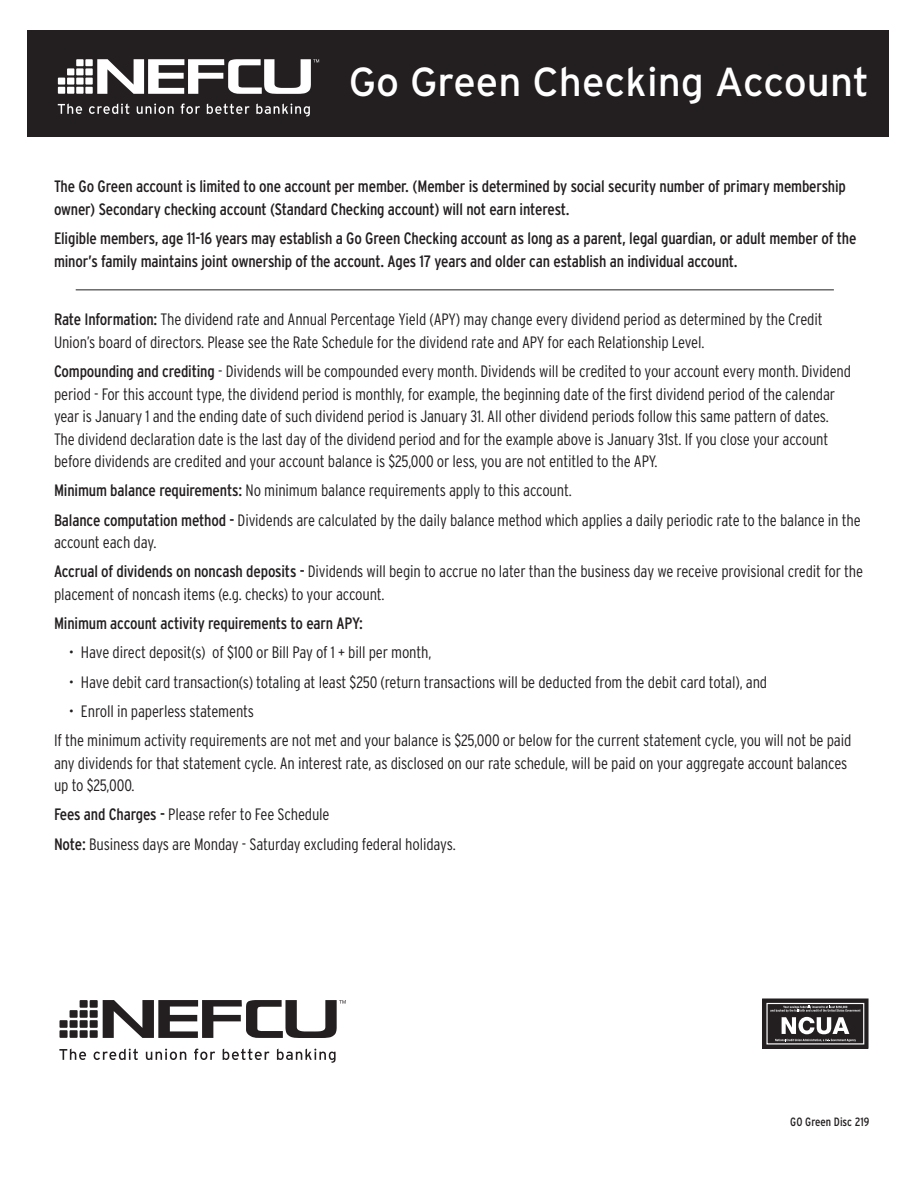
<style>
.page{position:relative;width:918px;height:1188px;background:#fff}
.page>*{position:absolute;margin:0;border:0;box-sizing:border-box;transform-origin:0 0}
.t1{font:40.5px "Interstate";color:#fff}
.t2{font:300 condensed 16.5px/22.5px "Interstate";letter-spacing:-.01em;color:#231f20}
.t3{font:condensed 16.5px/22.5px "Interstate";letter-spacing:-.01em;color:#231f20}
.t4{font:condensed 12px "Interstate";color:#231f20}
.s1{font-weight:400}
</style>
<div class="page">
<div style="left:27px;top:30px;width:862px;height:107px;background:#231f20"></div>
<svg style="left:103px;top:1000px;width:243px;height:38px"></svg>
<div style="left:70px;top:1010px;width:8px;height:8px;background:#231f20"></div>
<div style="left:80px;top:1010px;width:8px;height:8px;background:#231f20"></div>
<div style="left:90px;top:1010px;width:8px;height:8px;background:#231f20"></div>
<div style="left:70px;top:1020px;width:8px;height:8px;background:#231f20"></div>
<div style="left:80px;top:1020px;width:8px;height:8px;background:#231f20"></div>
<div style="left:90px;top:1020px;width:8px;height:8px;background:#231f20"></div>
<div style="left:70px;top:1030px;width:8px;height:8px;background:#231f20"></div>
<div style="left:80px;top:1030px;width:8px;height:8px;background:#231f20"></div>
<div style="left:90px;top:1030px;width:8px;height:8px;background:#231f20"></div>
<div style="left:60px;top:1020px;width:8px;height:8px;background:#231f20"></div>
<div style="left:60px;top:1030px;width:8px;height:8px;background:#231f20"></div>
<div style="left:80px;top:1000px;width:8px;height:8px;background:#231f20"></div>
<div style="left:90px;top:1000px;width:8px;height:8px;background:#231f20"></div>
<svg style="left:59px;top:1049px;width:27px;height:11px"></svg>
<svg style="left:94px;top:1049px;width:44px;height:11px"></svg>
<svg style="left:146px;top:1049px;width:40px;height:11px"></svg>
<svg style="left:194px;top:1049px;width:21px;height:11px"></svg>
<svg style="left:223px;top:1049px;width:46px;height:11px"></svg>
<svg style="left:277px;top:1049px;width:59px;height:14px"></svg>
<div style="left:763px;top:999px;width:105px;height:49px;background:linear-gradient(to right,#231f20,#231f20)"></div>
<div style="left:762px;top:999px;width:106px;height:49px;border:1px solid #231f20"></div>
<div style="left:766px;top:1003px;width:98px;height:42px;background:#231f20;border:1px solid #fff"></div>
<svg style="left:770px;top:1006px;width:91px;height:36px"></svg>
<svg style="left:97px;top:59px;width:222px;height:35px"></svg>
<div style="left:67px;top:68px;width:7px;height:7px;background:#fff"></div>
<div style="left:76px;top:68px;width:8px;height:7px;background:#fff"></div>
<div style="left:85px;top:68px;width:8px;height:7px;background:#fff"></div>
<div style="left:67px;top:78px;width:7px;height:7px;background:#fff"></div>
<div style="left:76px;top:78px;width:8px;height:7px;background:#fff"></div>
<div style="left:85px;top:78px;width:8px;height:7px;background:#fff"></div>
<div style="left:67px;top:87px;width:7px;height:7px;background:#fff"></div>
<div style="left:76px;top:87px;width:8px;height:7px;background:#fff"></div>
<div style="left:85px;top:87px;width:8px;height:7px;background:#fff"></div>
<div style="left:58px;top:78px;width:7px;height:7px;background:#fff"></div>
<div style="left:58px;top:87px;width:7px;height:7px;background:#fff"></div>
<div style="left:76px;top:59px;width:8px;height:7px;background:#fff"></div>
<div style="left:85px;top:59px;width:8px;height:7px;background:#fff"></div>
<svg style="left:58px;top:104px;width:24px;height:10px"></svg>
<svg style="left:89px;top:104px;width:40px;height:10px"></svg>
<svg style="left:137px;top:104px;width:37px;height:10px"></svg>
<svg style="left:181px;top:104px;width:19px;height:10px"></svg>
<svg style="left:207px;top:104px;width:42px;height:10px"></svg>
<svg style="left:256px;top:104px;width:54px;height:13px"></svg>
<hr style="left:76px;top:289px;width:758px;height:1px;background:#231f20">
<h1 class="t1" style="left:349px;top:57px;width:522px">Go Green Checking Account</h1>
<p class="t3" style="left:54px;top:175px;width:794px">The Go Green account is limited to one account per member. (Member is determined by social security number of primary membership owner) Secondary checking account (Standard Checking account) will not earn interest.</p>
<p class="t3" style="left:54px;top:227px;width:804px">Eligible members, age 11-16 years may establish a Go Green Checking account as long as a parent, legal guardian, or adult member of the minor’s family maintains joint ownership of the account. Ages 17 years and older can establish an individual account.</p>
<p class="t2" style="left:54px;top:308px;width:770px"><span class="s1">Rate Information:</span> The dividend rate and Annual Percentage Yield (APY) may change every dividend period as determined by the Credit<br>Union’s board of directors. Please see the Rate Schedule for the dividend rate and APY for each Relationship Level.</p>
<p class="t2" style="left:54px;top:360px;width:799px"><span class="s1">Compounding and crediting</span> - Dividends will be compounded every month. Dividends will be credited to your account every month. Dividend period - For this account type, the dividend period is monthly, for example, the beginning date of the first dividend period of the calendar year is January 1 and the ending date of such dividend period is January 31. All other dividend periods follow this same pattern of dates.<br>The dividend declaration date is the last day of the dividend period and for the example above is January 31st. If you close your account before dividends are credited and your account balance is $25,000 or less, you are not entitled to the APY.</p>
<p class="t2" style="left:54px;top:476px;width:808px;line-height:29.2px"><span class="s1">Minimum balance requirements:</span> No minimum balance requirements apply to this account.<br><span class="s1">Balance computation method -</span> Dividends are calculated by the daily balance method which applies a daily periodic rate to the balance in the</p>
<p class="t2" style="left:54px;top:527px;width:811px;line-height:29.2px">account each day.<br><span class="s1">Accrual of dividends on noncash deposits -</span> Dividends will begin to accrue no later than the business day we receive provisional credit for the</p>
<p class="t2" style="left:54px;top:583px;width:332px">placement of noncash items (e.g. checks) to your account.</p>
<p class="t3" style="left:54px;top:612px;width:310px">Minimum account activity requirements to earn APY:</p>
<p class="t2" style="left:69px;top:641px;width:364px">• Have direct deposit(s) of $100 or Bill Pay of 1 + bill per month,</p>
<p class="t2" style="left:69px;top:670px;width:700px">• Have debit card transaction(s) totaling at least $250 (return transactions will be deducted from the debit card total), and</p>
<p class="t2" style="left:54px;top:696px;width:799px;line-height:29.2px;text-indent:15px">• Enroll in paperless statements<br>If the minimum activity requirements are not met and your balance is $25,000 or below for the current statement cycle, you will not be paid</p>
<p class="t2" style="left:54px;top:751px;width:795px">any dividends for that statement cycle. An interest rate, as disclosed on our rate schedule, will be paid on your aggregate account balances up to $25,000.</p>
<p class="t2" style="left:54px;top:800px;width:403px;line-height:29.2px"><span class="s1">Fees and Charges -</span> Please refer to Fee Schedule<br><span class="s1">Note:</span> Business days are Monday - Saturday excluding federal holidays.</p>
<p class="t4" style="left:790px;top:1114px;width:81px">GO Green Disc 219</p>
</div>
